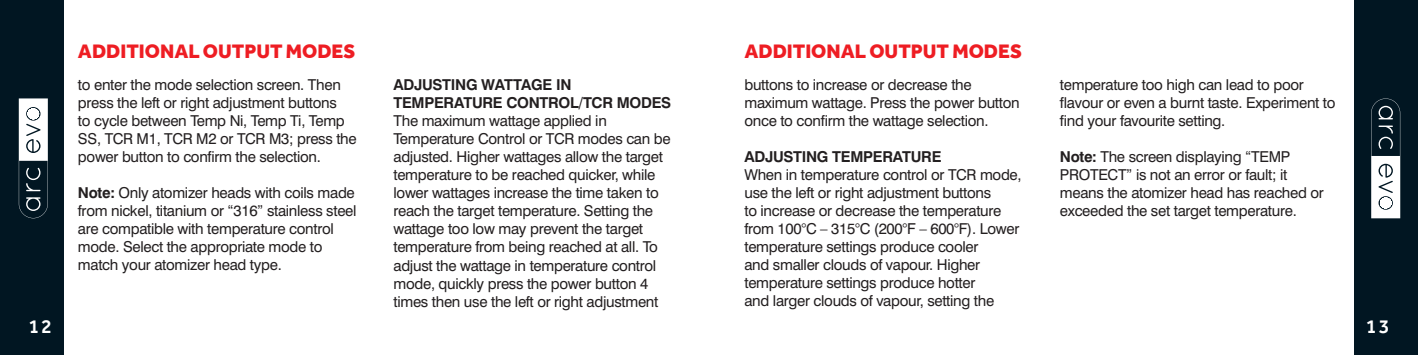
<style>
.page{position:relative;width:1418px;height:355px;background:#fff}
.page>*{position:absolute;margin:0;border:0;box-sizing:border-box;transform-origin:0 0}
.t1{font:800 20px "Effra";color:#ee1d23}
.t2{font:500 20px "Effra";color:#fff}
.t3{font:15px/18px "Swiss 721 BT";letter-spacing:-.02em;color:#231f20}
.t4{font:700 15px/18px "Swiss 721 BT";letter-spacing:-.02em;color:#231f20}
.s1{font-weight:700}
</style>
<div class="page">
<div style="left:0;top:0;width:64px;height:354px;background:#011622"></div>
<div style="left:1354px;top:0;width:63px;height:354px;background:#011622"></div>
<svg style="left:19px;top:98px;width:29px;height:120px"></svg>
<svg style="left:1371px;top:98px;width:29px;height:120px"></svg>
<p class="t1" style="left:78px;top:38px;width:279px">ADDITIONAL OUTPUT MODES</p>
<p class="t1" style="left:744px;top:38px;width:279px">ADDITIONAL OUTPUT MODES</p>
<p class="t3" style="left:78px;top:75px;width:280px">to enter the mode selection screen. Then press the left or right adjustment buttons<br>to cycle between Temp Ni, Temp Ti, Temp SS, TCR M1, TCR M2 or TCR M3; press the power button to confirm the selection.</p>
<p class="t3" style="left:78px;top:183px;width:280px"><span class="s1">Note:</span> Only atomizer heads with coils made from nickel, titanium or “316” stainless steel are compatible with temperature control mode. Select the appropriate mode to match your atomizer head type.</p>
<p class="t3" style="left:744px;top:75px;width:277px">buttons to increase or decrease the maximum wattage. Press the power button once to confirm the wattage selection.</p>
<p class="t4" style="left:744px;top:147px;width:198px">ADJUSTING TEMPERATURE</p>
<p class="t3" style="left:744px;top:165px;width:279px">When in temperature control or TCR mode, use the left or right adjustment buttons<br>to increase or decrease the temperature from 100°C – 315°C (200°F – 600°F). Lower temperature settings produce cooler<br>and smaller clouds of vapour. Higher temperature settings produce hotter<br>and larger clouds of vapour, setting the</p>
<p class="t4" style="left:393px;top:76px;width:279px">ADJUSTING WATTAGE IN<br>TEMPERATURE CONTROL/TCR MODES</p>
<p class="t3" style="left:393px;top:112px;width:279px">The maximum wattage applied in Temperature Control or TCR modes can be adjusted. Higher wattages allow the target temperature to be reached quicker, while lower wattages increase the time taken to reach the target temperature. Setting the wattage too low may prevent the target temperature from being reached at all. To adjust the wattage in temperature control mode, quickly press the power button 4 times then use the left or right adjustment</p>
<p class="t3" style="left:1059px;top:75px;width:277px">temperature too high can lead to poor flavour or even a burnt taste. Experiment to find your favourite setting.</p>
<p class="t3" style="left:1059px;top:147px;width:265px"><span class="s1">Note:</span> The screen displaying “TEMP PROTECT” is not an error or fault; it means the atomizer head has reached or exceeded the set target temperature.</p>
<h1 class="t2" style="left:28px;top:314px;width:25px">12</h1>
<h1 class="t2" style="left:1365px;top:314px;width:25px">13</h1>
</div>
